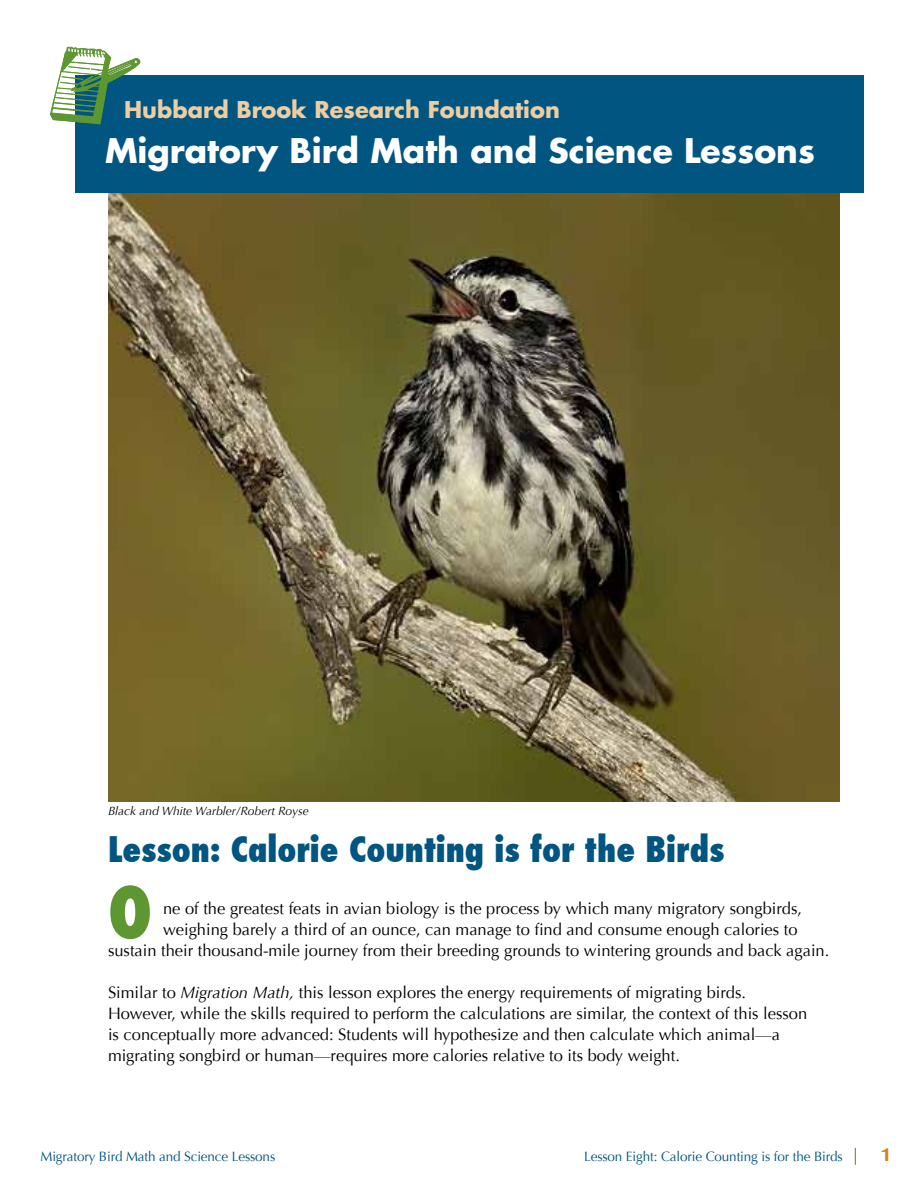
<style>
.page{position:relative;width:918px;height:1188px;background:#fff}
.page>*{position:absolute;margin:0;border:0;box-sizing:border-box;transform-origin:0 0}
.t1{font:800 condensed 69px "Futura";color:#5e9732}
.t2{font:800 condensed 34.5px "Futura";color:#005581}
.t3{font:700 33px "Futura Std";color:#fff}
.t4{font:700 22.5px "Futura Std";color:#edcda2}
.t5{font:700 18px "Barmeno";color:#d18316}
.t6{font:16.5px/21px "Optima";color:#000}
.t7{font:13.5px "Optima";letter-spacing:-.01em;color:#005581}
.t8{font:italic 12px "Optima";color:#000}
.s1{font-style:italic}
</style>
<div class="page">
<svg style="left:855px;top:1148px;width:1px;height:17px"></svg>
<img style="left:108px;top:192px;width:731px;height:609px">
<div style="left:76px;top:75px;width:788px;height:117px;background:#005581"></div>
<svg style="left:50px;top:47px;width:91px;height:77px"></svg>
<h3 class="t4" style="left:124px;top:95px;width:437px">Hubbard Brook Research Foundation</h3>
<h3 class="t3" style="left:105px;top:128px;width:712px">Migratory Bird Math and Science Lessons</h3>
<p class="t8" style="left:108px;top:804px;width:202px">Black and White Warbler/Robert Royse</p>
<h2 class="t2" style="left:108px;top:825px;width:618px">Lesson: Calorie Counting is for the Birds</h2>
<h1 class="t1" style="left:108px;top:866px;width:46px">O</h1>
<p class="t6" style="left:163px;top:898px;width:641px">ne of the greatest feats in avian biology is the process by which many migratory songbirds,</p>
<p class="t6" style="left:163px;top:919px;width:636px">weighing barely a third of an ounce, can manage to find and consume enough calories to</p>
<p class="t6" style="left:108px;top:940px;width:723px">sustain their thousand-mile journey from their breeding grounds to wintering grounds and back again.</p>
<p class="t6" style="left:108px;top:982px;width:701px">Similar to <span class="s1">Migration Math,</span> this lesson explores the energy requirements of migrating birds.<br>However, while the skills required to perform the calculations are similar, the context of this lesson is conceptually more advanced: Students will hypothesize and then calculate which animal—a migrating songbird or human—requires more calories relative to its body weight.</p>
<p class="t7" style="left:40px;top:1149px;width:236px">Migratory Bird Math and Science Lessons</p>
<p class="t7" style="left:584px;top:1149px;width:260px">Lesson Eight: Calorie Counting is for the Birds</p>
<p class="t5" style="left:881px;top:1143px;width:11px">1</p>
</div>
